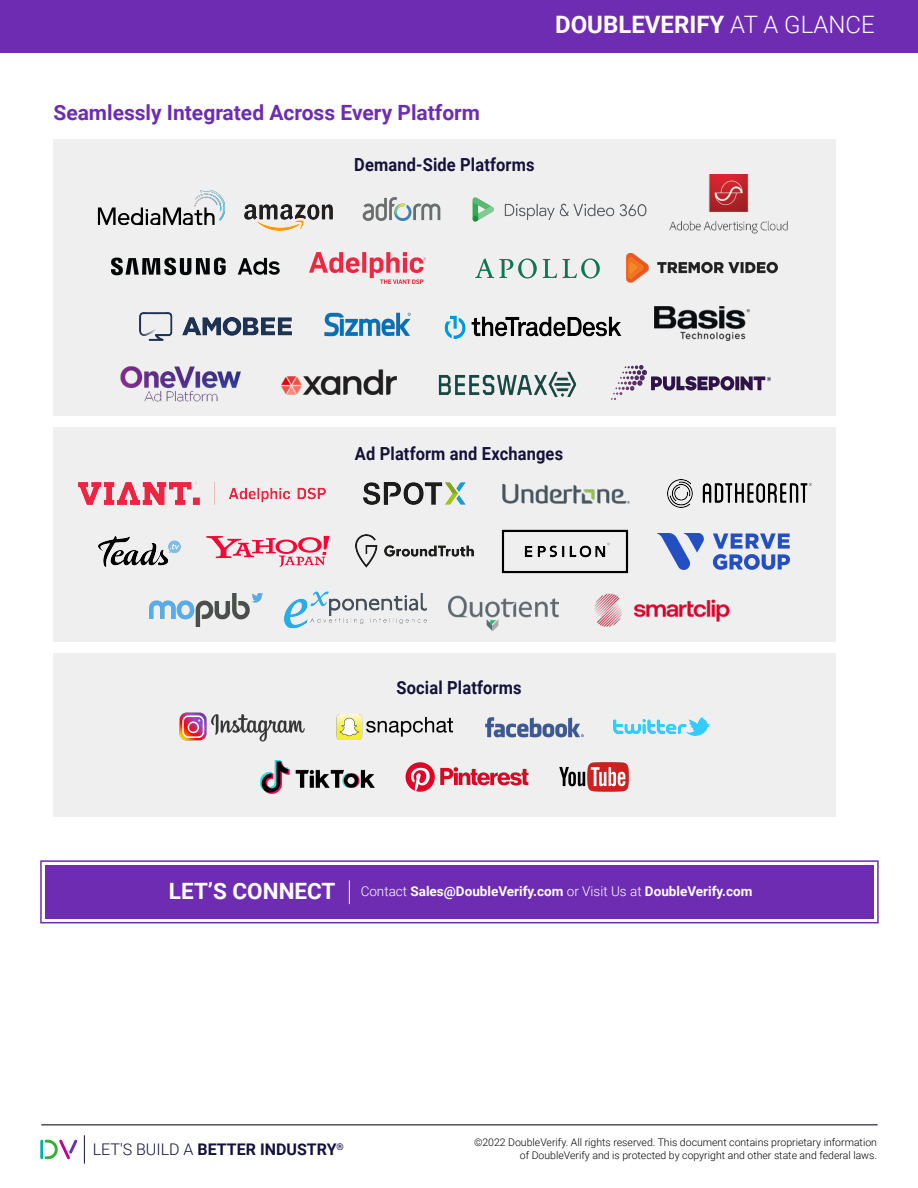
<style>
.page{position:relative;width:918px;height:1188px;background:#fff}
.page>*{position:absolute;margin:0;border:0;box-sizing:border-box;transform-origin:0 0}
.t1{font:700 24px "Roboto";color:#fff}
.t2{font:700 21px "Roboto";color:#6e2cb3}
.t3{font:700 18px "Roboto";letter-spacing:.01em;color:#14113b;scale:.91 1}
.t4{font:700 16.05px "Roboto";color:#14113c}
.t5{font:700 13.5px "Roboto";color:#fff}
.t6{font:300 10.5px/12.6px "Roboto";color:#000;text-align:right}
.s1{font-weight:300}
.s2{font-size:22.5px}
</style>
<div class="page">
<div style="left:45px;top:865px;width:828px;height:54px;background:#6e2cb2"></div>
<div style="left:40px;top:860px;width:839px;height:63px;border:2px solid #6e2cb2"></div>
<svg style="left:349px;top:881px;width:1px;height:23px"></svg>
<div style="left:0;top:0;width:918px;height:52px;background:#6e2cb2"></div>
<hr style="left:41px;top:1124px;width:837px;height:1px;background:#14113c">
<hr style="left:40px;top:1140px;width:3px;height:19px;background:#00afa6">
<svg style="left:45px;top:1140px;width:32px;height:19px"></svg>
<svg style="left:84px;top:1135px;width:1px;height:29px"></svg>
<div style="left:53px;top:427px;width:782px;height:215px;background:#efefef"></div>
<div style="left:53px;top:653px;width:782px;height:164px;background:#efefef"></div>
<img style="left:179px;top:712px;width:126px;height:30px">
<img style="left:485px;top:717px;width:98px;height:20px">
<img style="left:613px;top:718px;width:97px;height:18px">
<img style="left:336px;top:714px;width:118px;height:25px">
<img style="left:560px;top:763px;width:69px;height:29px">
<img style="left:260px;top:760px;width:115px;height:34px">
<img style="left:406px;top:762px;width:123px;height:30px">
<div style="left:53px;top:139px;width:782px;height:276px;background:#efefef"></div>
<img style="left:444px;top:315px;width:178px;height:24px">
<img style="left:324px;top:312px;width:87px;height:25px">
<img style="left:140px;top:312px;width:151px;height:28px">
<img style="left:655px;top:307px;width:94px;height:33px">
<img style="left:669px;top:174px;width:119px;height:60px">
<img style="left:472px;top:197px;width:175px;height:25px">
<img style="left:362px;top:197px;width:79px;height:24px">
<img style="left:245px;top:204px;width:87px;height:26px">
<img style="left:98px;top:190px;width:127px;height:36px">
<img style="left:120px;top:366px;width:121px;height:36px">
<img style="left:281px;top:369px;width:116px;height:26px">
<img style="left:438px;top:371px;width:139px;height:26px">
<img style="left:611px;top:366px;width:160px;height:33px">
<img style="left:475px;top:258px;width:125px;height:20px">
<img style="left:111px;top:257px;width:169px;height:19px">
<img style="left:626px;top:254px;width:151px;height:29px">
<img style="left:309px;top:253px;width:116px;height:31px">
<img style="left:99px;top:536px;width:82px;height:31px">
<img style="left:355px;top:535px;width:118px;height:33px">
<svg style="left:206px;top:536px;width:124px;height:31px"></svg>
<img style="left:658px;top:534px;width:132px;height:35px">
<img style="left:501px;top:529px;width:128px;height:45px">
<img style="left:150px;top:594px;width:113px;height:32px">
<img style="left:285px;top:591px;width:141px;height:38px">
<img style="left:449px;top:595px;width:110px;height:36px">
<img style="left:581px;top:556px;width:161px;height:71px">
<img style="left:363px;top:483px;width:102px;height:21px">
<img style="left:667px;top:479px;width:145px;height:28px">
<img style="left:503px;top:483px;width:127px;height:52px">
<img style="left:79px;top:483px;width:247px;height:21px">
<h1 class="t1" style="left:555px;top:11px;width:321px">DOUBLEVERIFY <span class="s1">AT A GLANCE</span></h1>
<h2 class="t2" style="left:53px;top:101px;width:428px">Seamlessly Integrated Across Every Platform</h2>
<h3 class="t3" style="left:354px;top:154px;width:200px">Demand-Side Platforms</h3>
<h3 class="t3" style="left:355px;top:443px;width:230px">Ad Platform and Exchanges</h3>
<h3 class="t3" style="left:396px;top:678px;width:139px">Social Platforms</h3>
<p class="t5" style="left:169px;top:884px;width:585px"><span class="s2">LET’S CONNECT</span> <span class="s1">Contact</span> Sales@DoubleVerify.com <span class="s1">or Visit Us at</span> DoubleVerify.com</p>
<h3 class="t4" style="left:93px;top:1141px;width:253px"><span class="s1">LET'S BUILD A</span> BETTER INDUSTRY<sup>®</sup></h3>
<p class="t6" style="left:474px;top:1137px;width:405px">©2022 DoubleVerify. All rights reserved. This document contains proprietary information of DoubleVerify and is protected by copyright and other state and federal laws.</p>
</div>
